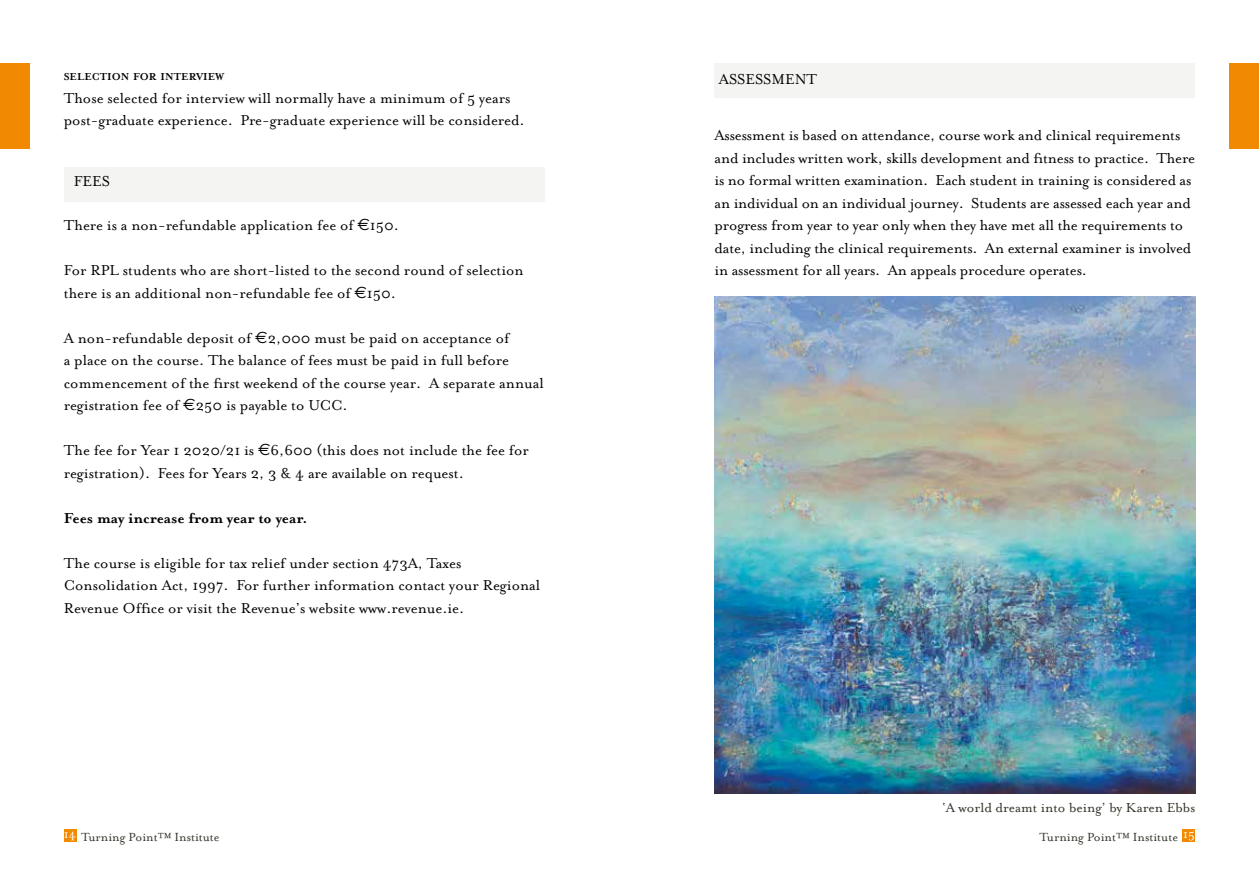
<style>
.page{position:relative;width:1259px;height:893px;background:#fff}
.page>*{position:absolute;margin:0;border:0;box-sizing:border-box;transform-origin:0 0}
.t1{font:16.5px/22.5px "Mrs Eaves Roman";color:#000}
.t2{font:700 16.5px "Mrs Eaves OT";color:#000}
.t3{font:15px "Mrs Eaves Roman";color:#333228}
.t4{font:13.5px "Mrs Eaves Roman";color:#333228}
.t5{font:700 11.55px "Mrs Eaves OT";color:#000}
.s1{font-family:"Euro Sans"}
</style>
<div class="page">
<div style="left:1182px;top:829px;width:13px;height:13px;background:#f18a00"></div>
<div style="left:64px;top:829px;width:12px;height:13px;background:#f18a00"></div>
<div style="left:0;top:64px;width:30px;height:85px;background:#f18a00"></div>
<div style="left:1229px;top:64px;width:30px;height:85px;background:#f18a00"></div>
<div style="left:714px;top:64px;width:481px;height:34px;background:#f4f4f2"></div>
<div style="left:64px;top:168px;width:480px;height:34px;background:#f4f4f2"></div>
<img style="left:714px;top:297px;width:481px;height:496px">
<p class="t5" style="left:64px;top:70px;width:162px">SELECTION FOR INTERVIEW</p>
<p class="t1" style="left:64px;top:87px;width:462px">Those selected for interview will normally have a minimum of 5 years post-graduate experience. Pre-graduate experience will be considered.</p>
<p class="t1" style="left:74px;top:170px;width:38px">FEES</p>
<p class="t1" style="left:64px;top:214px;width:337px">There is a non-refundable application fee of <span class="s1">€</span>150.</p>
<p class="t1" style="left:64px;top:259px;width:461px">For RPL students who are short-listed to the second round of selection there is an additional non-refundable fee of <span class="s1">€</span>150.</p>
<p class="t1" style="left:64px;top:327px;width:482px">A non-refundable deposit of <span class="s1">€</span>2,000 must be paid on acceptance of<br>a place on the course. The balance of fees must be paid in full before commencement of the first weekend of the course year. A separate annual registration fee of <span class="s1">€</span>250 is payable to UCC.</p>
<p class="t1" style="left:64px;top:439px;width:467px">The fee for Year 1 2020/21 is <span class="s1">€</span>6,600 (this does not include the fee for registration). Fees for Years 2, 3 &amp; 4 are available on request.</p>
<p class="t2" style="left:64px;top:508px;width:245px">Fees may increase from year to year.</p>
<p class="t1" style="left:64px;top:552px;width:478px">The course is eligible for tax relief under section 473A, Taxes<br>Consolidation Act, 1997. For further information contact your Regional<br>Revenue Office or visit the Revenue’s website www.revenue.ie.</p>
<p class="t1" style="left:719px;top:68px;width:100px">ASSESSMENT</p>
<p class="t1" style="left:714px;top:124px;width:482px">Assessment is based on attendance, course work and clinical requirements and includes written work, skills development and fitness to practice. There is no formal written examination. Each student in training is considered as an individual on an individual journey. Students are assessed each year and progress from year to year only when they have met all the requirements to date, including the clinical requirements. An external examiner is involved in assessment for all years. An appeals procedure operates.</p>
<p class="t3" style="left:942px;top:799px;width:255px">‘A world dreamt into being’ by Karen Ebbs</p>
<p class="t4" style="left:64px;top:829px;width:157px"><sup>14</sup> Turning Point™ Institute</p>
<p class="t4" style="left:1039px;top:829px;width:157px">Turning Point™ Institute <sup>15</sup></p>
</div>
